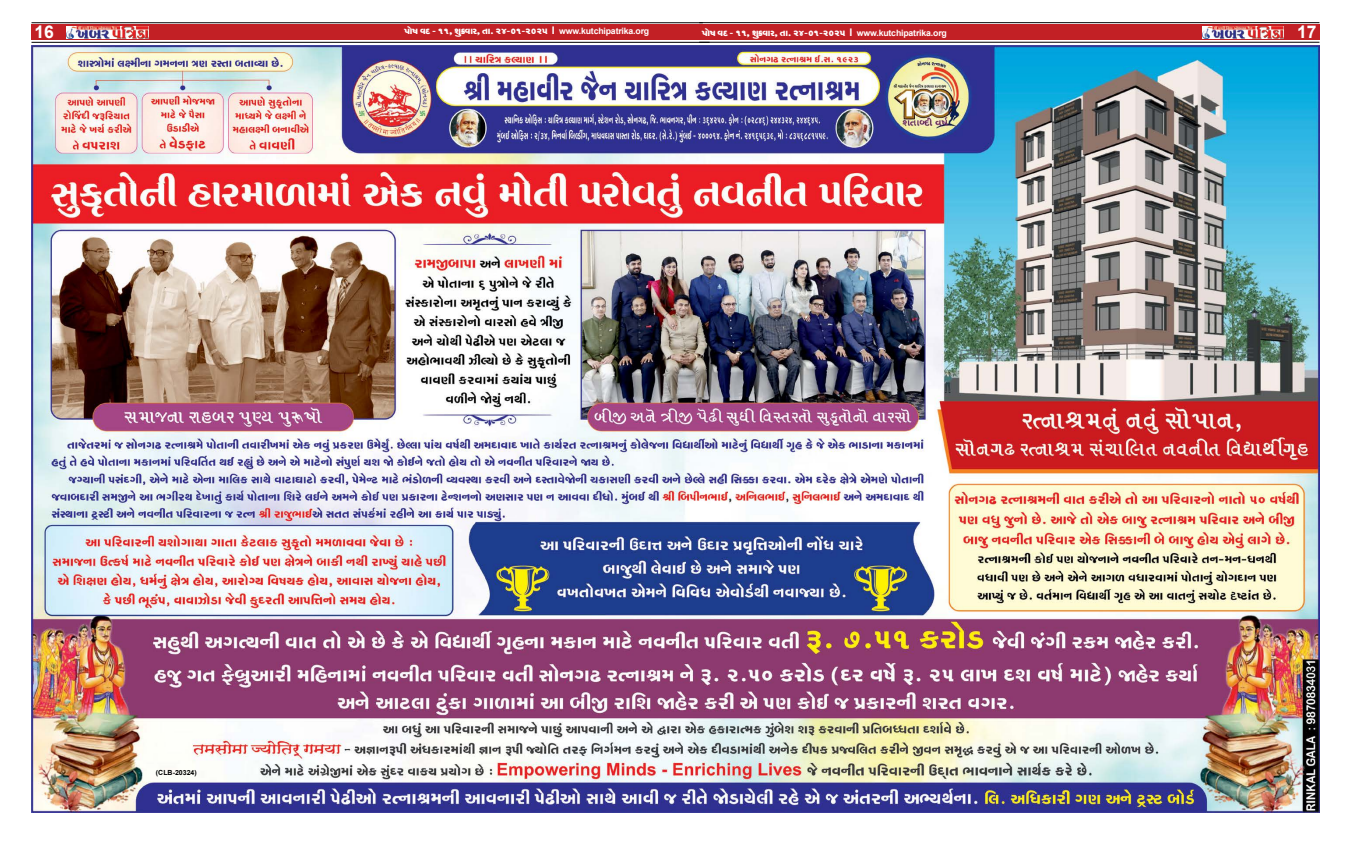
<style>
.page{position:relative;width:1351px;height:844px;background:#fff}
.page>*{position:absolute;margin:0;border:0;box-sizing:border-box;transform-origin:0 0}
.t1{font:700 17.5px "Arial";color:#fff}
.t2{font:10.5px "SHREE GUJ7";letter-spacing:-.02em;color:#fff}
.t3{font:700 7px "Arial";color:#000}
.s1{font-family:"Arial";font-weight:700}
.s2{font-family:"Arial";font-weight:700;font-size:8.75px}
</style>
<div class="page">
<div style="left:31px;top:25px;width:678px;height:15px;background:#c22025"></div>
<div style="left:699px;top:25px;width:620px;height:15px;background:#c22025"></div>
<hr style="left:31px;top:42px;width:678px;height:1px;background:#000">
<hr style="left:31px;top:22px;width:672px;height:1px;background:#000">
<img style="left:67px;top:27px;width:81px;height:11px">
<hr style="left:699px;top:42px;width:620px;height:1px;background:#000">
<hr style="left:699px;top:22px;width:620px;height:1px;background:#000">
<img style="left:1202px;top:27px;width:81px;height:11px">
<img style="left:32px;top:45px;width:1287px;height:767px">
<h1 class="t1" style="left:34px;top:20px;width:21px">16</h1>
<p class="t2" style="left:404px;top:26px;width:247px">‘p¡j hv$ - 11, iy¾$hpf, sp. 24-01-2025 <span class="s1">I</span> <span class="s2">www.kutchipatrika.org</span></p>
<p class="t2" style="left:702px;top:28px;width:247px">‘p¡j hv$ - 11, iy¾$hpf, sp. 24-01-2025 <span class="s1">I</span> <span class="s2">www.kutchipatrika.org</span></p>
<h1 class="t1" style="left:1297px;top:20px;width:21px">17</h1>
<p class="t3" style="left:156px;top:767px;width:42px">(CLB-20324)</p>
</div>
